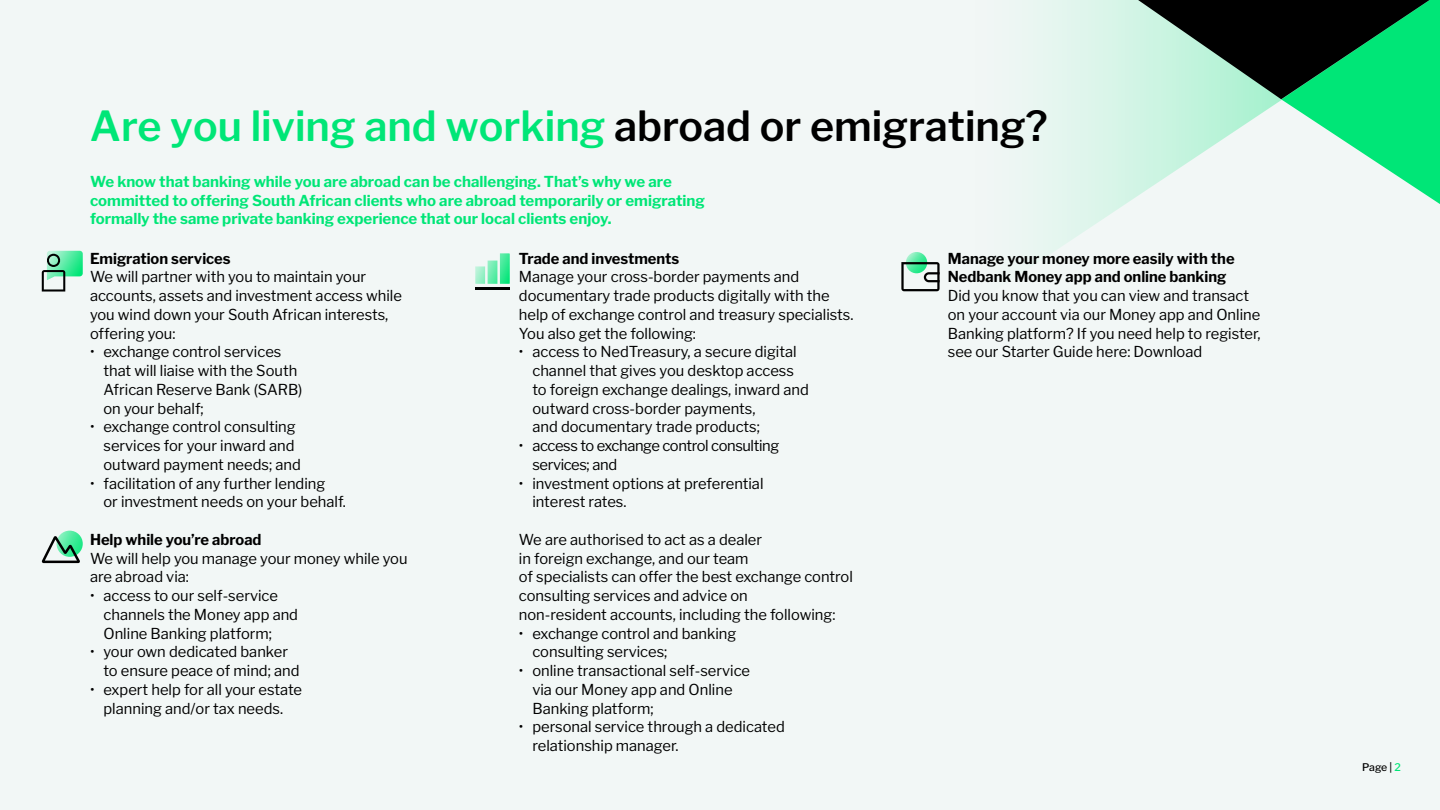
<style>
.page{position:relative;width:1440px;height:810px;background:#f2f7f6}
.page>*{position:absolute;margin:0;border:0;box-sizing:border-box;transform-origin:0 0}
.t1{font:600 41.25px "Libre Franklin";color:#00e677}
.t2{font:15px/18.8px "Libre Franklin";color:#000}
.t3{font:700 15px/18.8px "Libre Franklin";color:#00e677}
.t4{font:700 15px/18.8px "Libre Franklin";color:#000}
.t5{font:15px/18.8px "Libre Franklin";letter-spacing:-.025em;color:#000}
.t6{font:500 10.5px "Libre Franklin";color:#000}
.s1{color:#000}
.s2{color:#00e677}
</style>
<div class="page">
<svg style="left:1043px;top:0;width:95px;height:258px"></svg>
<svg style="left:1138px;top:0;width:302px;height:204px"></svg>
<svg style="left:906px;top:252px;width:21px;height:21px"></svg>
<svg style="left:901px;top:262px;width:39px;height:29px"></svg>
<svg style="left:42px;top:251px;width:41px;height:41px"></svg>
<svg style="left:57px;top:531px;width:26px;height:26px"></svg>
<svg style="left:42px;top:536px;width:38px;height:27px"></svg>
<hr style="left:475px;top:287px;width:35px;height:3px;background:#000">
<svg style="left:475px;top:253px;width:35px;height:31px"></svg>
<h1 class="t1" style="left:90px;top:101px;width:959px">Are you living and working <span class="s1">abroad or emigrating?</span></h1>
<p class="t3" style="left:90px;top:171px;width:616px">We know that banking while you are abroad can be challenging. That’s why we are committed to offering South African clients who are abroad temporarily or emigrating formally the same private banking experience that our local clients enjoy.</p>
<p class="t4" style="left:90px;top:248px;width:142px">Emigration services</p>
<p class="t2" style="left:90px;top:266px;width:314px">We will partner with you to maintain your accounts, assets and investment access while you wind down your South African interests, offering you:</p>
<p class="t2" style="left:103px;top:341px;width:201px;text-indent:-13px">• exchange control services that will liaise with the South<br>African Reserve Bank (SARB) on your behalf;</p>
<p class="t2" style="left:103px;top:416px;width:199px;text-indent:-13px">• exchange control consulting services for your inward and outward payment needs; and</p>
<p class="t2" style="left:103px;top:473px;width:244px;text-indent:-13px">• facilitation of any further lending<br>or investment needs on your behalf.</p>
<p class="t4" style="left:90px;top:529px;width:173px">Help while you’re abroad</p>
<p class="t2" style="left:90px;top:548px;width:319px">We will help you manage your money while you are abroad via:</p>
<p class="t2" style="left:103px;top:585px;width:196px;text-indent:-13px">• access to our self-service channels the Money app and<br>Online Banking platform;</p>
<p class="t2" style="left:103px;top:641px;width:198px;text-indent:-13px">• your own dedicated banker to ensure peace of mind; and</p>
<p class="t2" style="left:90px;top:679px;width:214px;text-align:center">• expert help for all your estate planning and/or tax needs.</p>
<p class="t4" style="left:519px;top:248px;width:162px">Trade and investments</p>
<p class="t2" style="left:519px;top:266px;width:336px">Manage your cross-border payments and documentary trade products digitally with the help of exchange control and treasury specialists.<br>You also get the following:</p>
<p class="t2" style="left:532px;top:341px;width:278px;text-indent:-13px">• access to NedTreasury, a secure digital channel that gives you desktop access to foreign exchange dealings, inward and outward cross-border payments,<br>and documentary trade products;</p>
<p class="t5" style="left:532px;top:435px;width:248px;text-indent:-13px">• access to exchange control consulting services; and</p>
<p class="t2" style="left:532px;top:473px;width:233px;text-indent:-13px">• investment options at preferential interest rates.</p>
<p class="t2" style="left:519px;top:529px;width:336px">We are authorised to act as a dealer<br>in foreign exchange, and our team<br>of specialists can offer the best exchange control consulting services and advice on<br>non-resident accounts, including the following:</p>
<p class="t2" style="left:532px;top:623px;width:206px;text-indent:-13px">• exchange control and banking consulting services;</p>
<p class="t2" style="left:532px;top:660px;width:219px;text-indent:-13px">• online transactional self-service via our Money app and Online<br>Banking platform;</p>
<p class="t2" style="left:532px;top:716px;width:254px;text-indent:-13px">• personal service through a dedicated relationship manager.</p>
<p class="t4" style="left:948px;top:248px;width:288px">Manage your money more easily with the<br>Nedbank Money app and online banking</p>
<p class="t2" style="left:948px;top:285px;width:314px">Did you know that you can view and transact on your account via our Money app and Online Banking platform? If you need help to register, see our Starter Guide here: Download</p>
<p class="t6" style="left:1362px;top:759px;width:40px">Page | <span class="s2">2</span></p>
</div>
